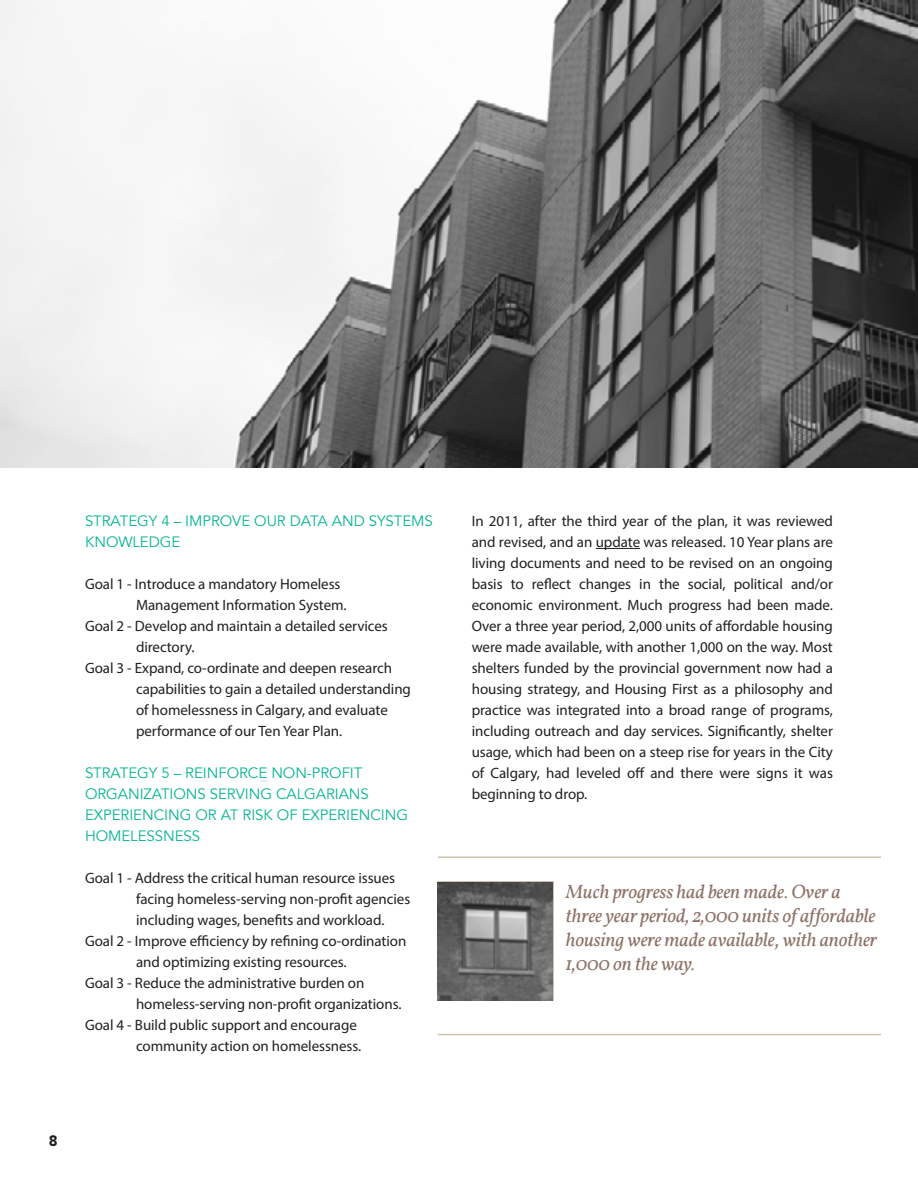
<style>
.page{position:relative;width:918px;height:1188px;background:#fff}
.page>*{position:absolute;margin:0;border:0;box-sizing:border-box;transform-origin:0 0}
.t1{font:italic 19.5px/24px "Vollkorn";letter-spacing:-.01em;color:#8e7267}
.Body{font:15px/21px "Myriad Pro";letter-spacing:-.005em;color:#231f20}
.t2{font:15px/21px "Avenir 45";letter-spacing:-.005em;color:#09b495}
.t3{font:900 15px "Avenir LT Std";color:#231f20}
</style>
<div class="page">
<hr style="left:438px;top:856px;width:443px;height:2px;background:#cdc1af">
<hr style="left:438px;top:1034px;width:443px;height:1px;background:#cdc1af">
<hr style="left:596px;top:548px;width:44px;height:1px;background:#231f20">
<img style="left:0;top:0;width:918px;height:468px">
<img style="left:438px;top:882px;width:115px;height:118px">
<h3 class="t2" style="left:85px;top:511px;width:349px">STRATEGY 4 – IMPROVE OUR DATA AND SYSTEMS<br>KNOWLEDGE</h3>
<p class="Body" style="left:136px;top:573px;width:212px;text-indent:-51px">Goal 1 - Introduce a mandatory Homeless<br>Management Information System.</p>
<p class="Body" style="left:136px;top:615px;width:253px;text-indent:-51px">Goal 2 - Develop and maintain a detailed services directory.</p>
<p class="Body" style="left:136px;top:657px;width:276px;text-indent:-51px">Goal 3 - Expand, co-ordinate and deepen research capabilities to gain a detailed understanding of homelessness in Calgary, and evaluate performance of our Ten Year Plan.</p>
<h3 class="t2" style="left:85px;top:763px;width:325px">STRATEGY 5 – REINFORCE NON-PROFIT<br>ORGANIZATIONS SERVING CALGARIANS<br>EXPERIENCING OR AT RISK OF EXPERIENCING<br>HOMELESSNESS</h3>
<p class="Body" style="left:136px;top:867px;width:276px;text-indent:-51px">Goal 1 - Address the critical human resource issues facing homeless-serving non-profit agencies including wages, benefits and workload.</p>
<p class="Body" style="left:85px;top:930px;width:323px;text-align:center">Goal 2 - Improve efficiency by refining co-ordination and optimizing existing resources.</p>
<p class="Body" style="left:136px;top:972px;width:267px;text-indent:-51px">Goal 3 - Reduce the administrative burden on homeless-serving non-profit organizations.</p>
<p class="Body" style="left:85px;top:1014px;width:278px;text-align:right">Goal 4 - Build public support and encourage community action on homelessness.</p>
<p class="t3" style="left:49px;top:1132px;width:10px">8</p>
<p class="Body" style="left:472px;top:510px;width:363px;text-align:justify">In 2011, after the third year of the plan, it was reviewed and revised, and an update was released. 10 Year plans are living documents and need to be revised on an ongoing basis to reflect changes in the social, political and/or economic environment. Much progress had been made.<br>Over a three year period, 2,000 units of affordable housing were made available, with another 1,000 on the way. Most shelters funded by the provincial government now had a housing strategy, and Housing First as a philosophy and practice was integrated into a broad range of programs, including outreach and day services. Significantly, shelter usage, which had been on a steep rise for years in the City of Calgary, had leveled off and there were signs it was beginning to drop.</p>
<p class="t1" style="left:566px;top:879px;width:313px">Much progress had been made. Over a three year period, 2,000 units of affordable housing were made available, with another 1,000 on the way.</p>
</div>
